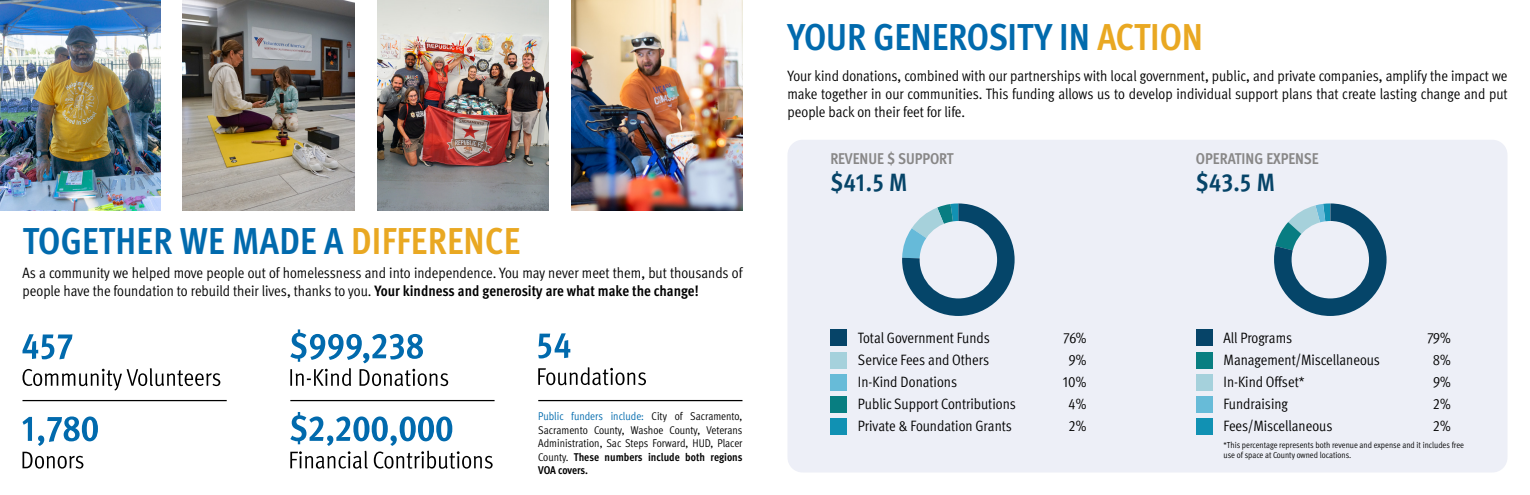
<style>
.page{position:relative;width:1530px;height:495px;background:#fff}
.page>*{position:absolute;margin:0;border:0;box-sizing:border-box;transform-origin:0 0}
.t1{font:700 condensed 37.5px "Meta Pro";color:#016aad}
.t2{font:700 condensed 25px "Meta Pro";color:#064468}
.t3{font:700 condensed 15.62px "Meta Pro";letter-spacing:-.005em;color:#888787}
.t4{font:15px/18px "Meta Pro Cond Norm";color:#000}
.t5{font:11.25px/13.5px "Meta Pro Cond Norm";color:#000;text-align:justify}
.t6{font:700 condensed 11.25px/13.5px "Meta Pro";color:#000}
.t7{font:8.75px/10.5px "Meta Pro Cond Norm";color:#000}
.s1{color:#e9a822}
.s2{font-family:"Meta Pro";font-weight:700;font-stretch:condensed}
.s3{color:#016aad}
.s4{font-family:"Meta Pro Cond Norm";font-weight:400;font-stretch:normal}
</style>
<div class="page">
<div style="left:788px;top:140px;width:720px;height:333px;background:#edeff7;border-radius:15px"></div>
<img style="left:571px;top:0;width:171px;height:211px">
<img style="left:377px;top:0;width:171px;height:211px">
<img style="left:183px;top:0;width:171px;height:211px">
<div style="left:830px;top:330px;width:17px;height:16px;background:#064468"></div>
<div style="left:830px;top:352px;width:17px;height:16px;background:#a5d1dc"></div>
<div style="left:830px;top:374px;width:17px;height:16px;background:#67bbd8"></div>
<div style="left:830px;top:396px;width:17px;height:16px;background:#087e81"></div>
<div style="left:830px;top:418px;width:17px;height:16px;background:#1191b3"></div>
<div style="left:1196px;top:330px;width:16px;height:16px;background:#064468"></div>
<div style="left:1196px;top:352px;width:16px;height:16px;background:#087e81"></div>
<div style="left:1196px;top:374px;width:16px;height:16px;background:#a5d1dc"></div>
<div style="left:1196px;top:396px;width:16px;height:16px;background:#67bbd8"></div>
<div style="left:1196px;top:418px;width:16px;height:16px;background:#1191b3"></div>
<svg style="left:902px;top:203px;width:113px;height:113px;background:#256684"></svg>
<div style="left:920px;top:221px;width:77px;height:77px;background:#edeff7;border-radius:50%"></div>
<svg style="left:1274px;top:203px;width:113px;height:113px"></svg>
<div style="left:1292px;top:221px;width:77px;height:77px;background:#edeff7;border-radius:50%"></div>
<img style="left:0;top:0;width:160px;height:211px">
<svg style="left:22px;top:334px;width:51px;height:25px"></svg>
<svg style="left:23px;top:368px;width:197px;height:23px"></svg>
<hr style="left:22px;top:400px;width:205px;height:1px;background:#000">
<svg style="left:290px;top:329px;width:158px;height:57px"></svg>
<svg style="left:23px;top:416px;width:75px;height:30px"></svg>
<svg style="left:23px;top:452px;width:60px;height:17px"></svg>
<svg style="left:538px;top:333px;width:32px;height:25px"></svg>
<svg style="left:538px;top:367px;width:108px;height:18px"></svg>
<svg style="left:290px;top:412px;width:203px;height:57px"></svg>
<hr style="left:290px;top:400px;width:205px;height:1px;background:#000">
<hr style="left:538px;top:400px;width:204px;height:1px;background:#000">
<h1 class="t1" style="left:23px;top:212px;width:499px">TOGETHER WE MADE A <span class="s1">DIFFERENCE</span></h1>
<p class="t4" style="left:22px;top:262px;width:721px">As a community we helped move people out of homelessness and into independence. You may never meet them, but thousands of people have the foundation to rebuild their lives, thanks to you. <span class="s2">Your kindness and generosity are what make the change!</span></p>
<p class="t5" style="left:538px;top:409px;width:206px"><span class="s3">Public funders include:</span> City of Sacramento, Sacramento County, Washoe County, Veterans Administration, Sac Steps Forward, HUD, Placer</p>
<p class="t6" style="left:538px;top:450px;width:206px"><span class="s4">County.</span> These numbers include both regions<br>VOA covers.</p>
<h1 class="t1" style="left:788px;top:9px;width:417px">YOUR GENEROSITY IN <span class="s1">ACTION</span></h1>
<p class="t4" style="left:788px;top:66px;width:722px;text-align:justify">Your kind donations, combined with our partnerships with local government, public, and private companies, amplify the impact we make together in our communities. This funding allows us to develop individual support plans that create lasting change and put people back on their feet for life.</p>
<p class="t3" style="left:830px;top:147px;width:125px">REVENUE $ SUPPORT</p>
<h2 class="t2" style="left:830px;top:163px;width:79px">$41.5 M</h2>
<p class="t3" style="left:1196px;top:147px;width:124px">OPERATING EXPENSE</p>
<h2 class="t2" style="left:1196px;top:163px;width:81px">$43.5 M</h2>
<p class="t4" style="left:858px;top:327px;width:133px">Total Government Funds</p>
<p class="t4" style="left:1063px;top:327px;width:25px">76%</p>
<p class="t4" style="left:858px;top:349px;width:133px">Service Fees and Others</p>
<p class="t4" style="left:1068px;top:349px;width:19px">9%</p>
<p class="t4" style="left:858px;top:371px;width:101px">In-Kind Donations</p>
<p class="t4" style="left:1063px;top:371px;width:25px">10%</p>
<p class="t4" style="left:858px;top:393px;width:159px">Public Support Contributions</p>
<p class="t4" style="left:1068px;top:393px;width:20px">4%</p>
<p class="t4" style="left:858px;top:415px;width:156px">Private &amp; Foundation Grants</p>
<p class="t4" style="left:1068px;top:415px;width:19px">2%</p>
<p class="t4" style="left:1224px;top:327px;width:70px">All Programs</p>
<p class="t4" style="left:1427px;top:327px;width:25px">79%</p>
<p class="t4" style="left:1224px;top:349px;width:158px">Management/Miscellaneous</p>
<p class="t4" style="left:1433px;top:349px;width:19px">8%</p>
<p class="t4" style="left:1224px;top:371px;width:82px">In-Kind Offset*</p>
<p class="t4" style="left:1433px;top:371px;width:20px">9%</p>
<p class="t4" style="left:1224px;top:393px;width:66px">Fundraising</p>
<p class="t4" style="left:1433px;top:393px;width:19px">2%</p>
<p class="t4" style="left:1224px;top:415px;width:110px">Fees/Miscellaneous</p>
<p class="t4" style="left:1433px;top:415px;width:19px">2%</p>
<p class="t7" style="left:1224px;top:439px;width:242px">*This percentage represents both revenue and expense and it includes free use of space at County owned locations.</p>
</div>
